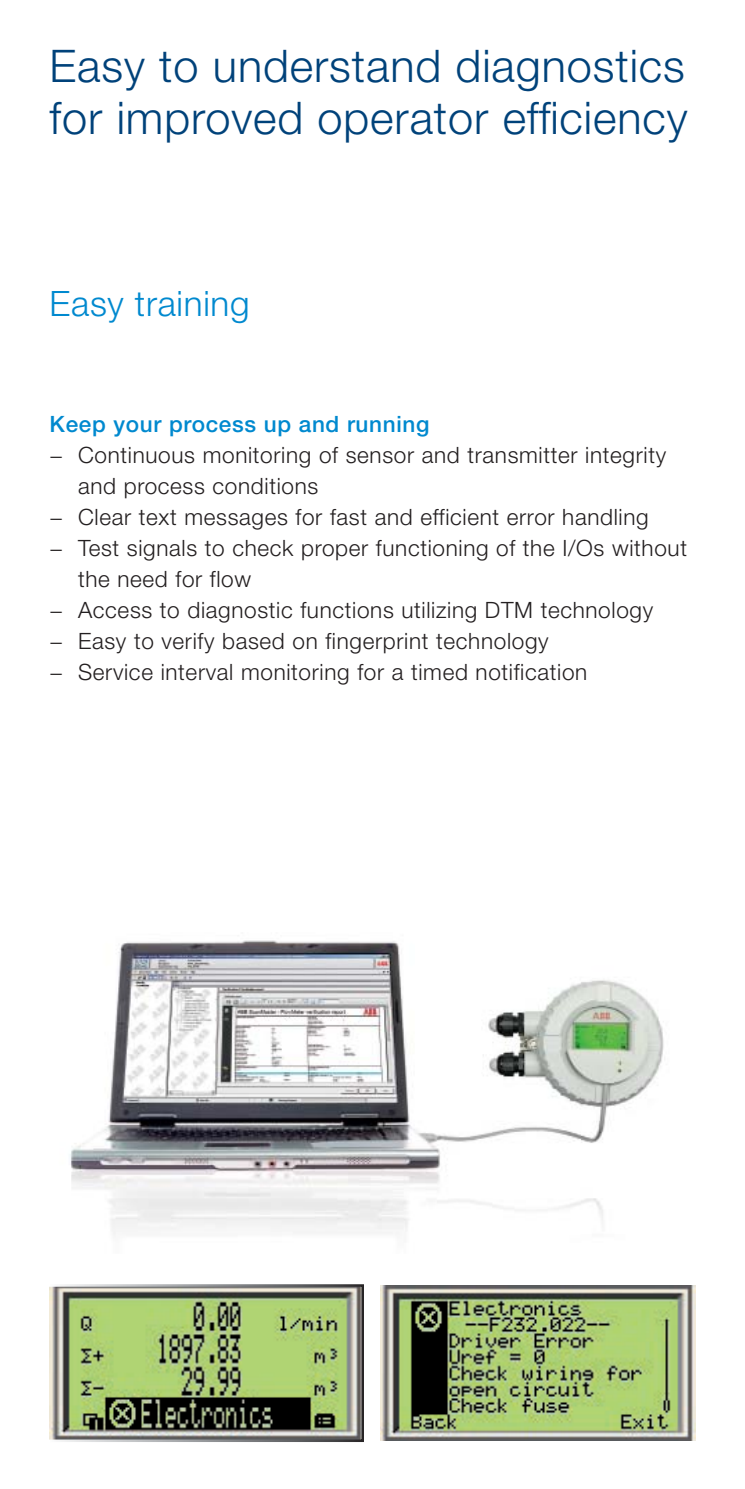
<style>
.page{position:relative;width:745px;height:1489px;background:#fff}
.page>*{position:absolute;margin:0;border:0;box-sizing:border-box;transform-origin:0 0}
.t1{font:300 45px/52.5px "Helvetica Neue LT Pro";letter-spacing:.02em;color:#00427a}
.t2{font:300 35px "Helvetica Neue LT Pro";letter-spacing:.02em;color:#0089cf}
.t3{font:300 22.5px "Helvetica Neue LT Pro";letter-spacing:.03em;color:#231f20}
.t4{font:500 22.5px "Helvetica Neue LT Pro";letter-spacing:.03em;color:#0089cf}
</style>
<div class="page">
<img style="left:380px;top:1285px;width:314px;height:155px">
<img style="left:70px;top:940px;width:594px;height:295px">
<img style="left:49px;top:1287px;width:312px;height:151px">
<div style="left:46px;top:1284px;width:318px;height:157px;border:2px solid #fff"></div>
<h1 class="t1" style="left:50px;top:45px;width:639px">Easy to understand diagnostics for improved operator efficiency</h1>
<h2 class="t2" style="left:50px;top:291px;width:201px">Easy training</h2>
<p class="t4" style="left:50px;top:415px;width:381px">Keep your process up and running</p>
<p class="t3" style="left:50px;top:446px;width:617px">− Continuous monitoring of sensor and transmitter integrity</p>
<p class="t3" style="left:78px;top:477px;width:242px">and process conditions</p>
<p class="t3" style="left:50px;top:508px;width:600px">− Clear text messages for fast and efficient error handling</p>
<p class="t3" style="left:50px;top:539px;width:638px">− Test signals to check proper functioning of the I/Os without</p>
<p class="t3" style="left:78px;top:570px;width:174px">the need for flow</p>
<p class="t3" style="left:50px;top:601px;width:604px">− Access to diagnostic functions utilizing DTM technology</p>
<p class="t3" style="left:50px;top:632px;width:500px">− Easy to verify based on fingerprint technology</p>
<p class="t3" style="left:50px;top:663px;width:539px">− Service interval monitoring for a timed notification</p>
</div>
